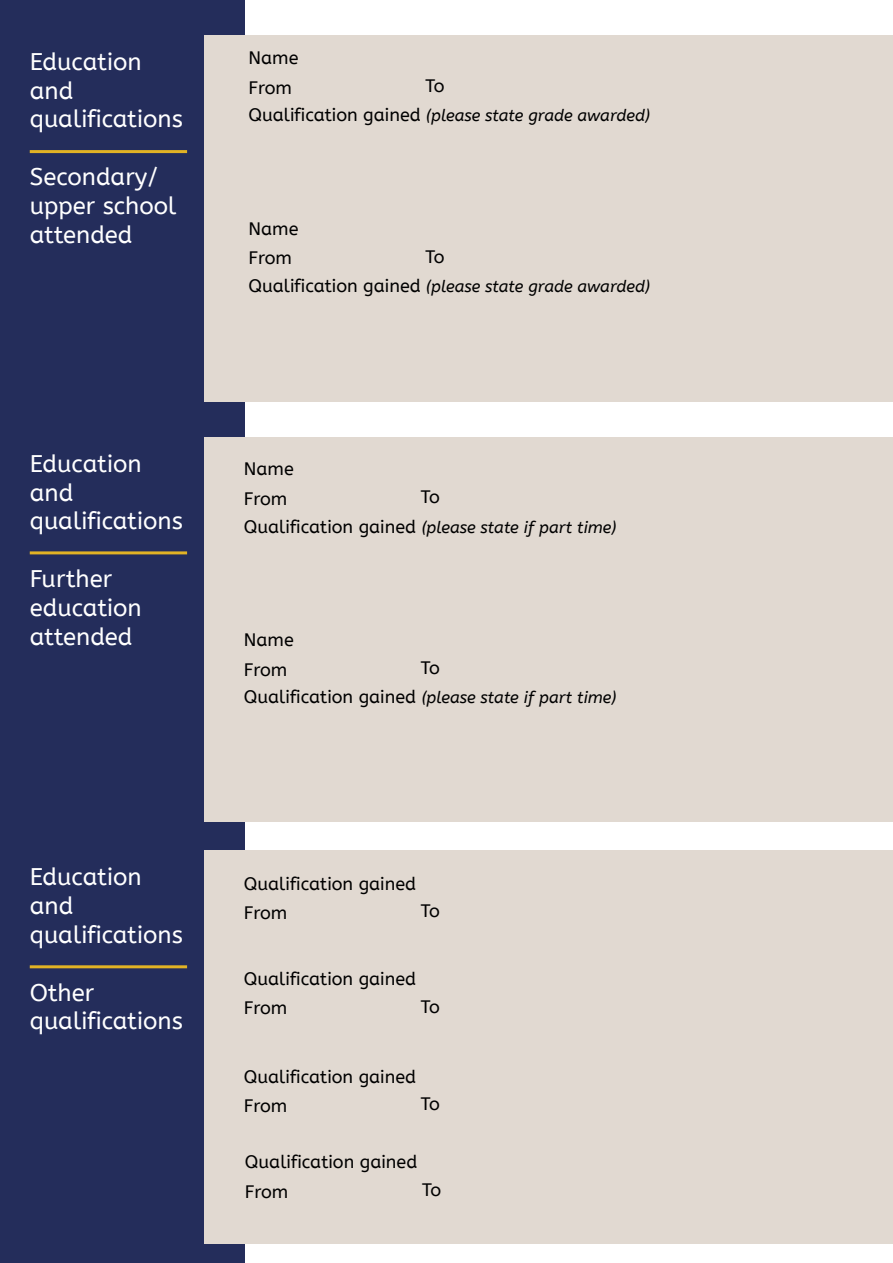
<style>
.page{position:relative;width:893px;height:1263px;background:#fff}
.page>*{position:absolute;margin:0;border:0;box-sizing:border-box;transform-origin:0 0}
.t1{font:24px/28.8px "A Bee Zee";color:#fff}
.body_text{font:18px "A Bee Zee";color:#000}
.body_text-2{font:italic 16.5px "A Bee Zee";color:#000}
.s1{font-style:normal;font-size:18px}
</style>
<div class="page">
<div style="left:0;top:0;width:245px;height:1263px;background:#242d5b"></div>
<div style="left:204px;top:35px;width:689px;height:367px;background:#e1d9d1"></div>
<hr style="left:30px;top:150px;width:157px;height:3px;background:#e2b325">
<hr style="left:30px;top:551px;width:157px;height:3px;background:#e2b325">
<hr style="left:30px;top:965px;width:157px;height:3px;background:#e2b325">
<div style="left:204px;top:437px;width:689px;height:384px;background:#e1d9d1"></div>
<div style="left:204px;top:850px;width:689px;height:393px;background:#e1d9d1"></div>
<h2 class="t1" style="left:30px;top:47px;width:113px">Education</h2>
<h2 class="t1" style="left:30px;top:76px;width:45px">and</h2>
<h2 class="t1" style="left:30px;top:105px;width:155px">qualifications</h2>
<h2 class="t1" style="left:30px;top:163px;width:130px">Secondary/</h2>
<h2 class="t1" style="left:30px;top:191px;width:148px">upper school</h2>
<h2 class="t1" style="left:30px;top:220px;width:104px">attended</h2>
<p class="body_text" style="left:248px;top:48px;width:52px">Name</p>
<p class="body_text" style="left:248px;top:77px;width:45px">From</p>
<p class="body_text" style="left:426px;top:75px;width:21px">To</p>
<p class="body_text-2" style="left:248px;top:106px;width:403px"><span class="s1">Qualification gained</span> (please state grade awarded)</p>
<p class="body_text" style="left:248px;top:218px;width:52px">Name</p>
<p class="body_text" style="left:248px;top:248px;width:45px">From</p>
<p class="body_text" style="left:426px;top:246px;width:21px">To</p>
<p class="body_text-2" style="left:248px;top:277px;width:403px"><span class="s1">Qualification gained</span> (please state grade awarded)</p>
<h2 class="t1" style="left:30px;top:449px;width:113px">Education</h2>
<h2 class="t1" style="left:30px;top:478px;width:45px">and</h2>
<h2 class="t1" style="left:30px;top:507px;width:155px">qualifications</h2>
<h2 class="t1" style="left:30px;top:565px;width:84px">Further</h2>
<h2 class="t1" style="left:30px;top:593px;width:114px">education</h2>
<h2 class="t1" style="left:30px;top:622px;width:104px">attended</h2>
<p class="body_text" style="left:244px;top:459px;width:52px">Name</p>
<p class="body_text" style="left:244px;top:488px;width:45px">From</p>
<p class="body_text" style="left:421px;top:486px;width:21px">To</p>
<p class="body_text-2" style="left:244px;top:517px;width:374px"><span class="s1">Qualification gained</span> (please state if part time)</p>
<p class="body_text" style="left:244px;top:630px;width:52px">Name</p>
<p class="body_text" style="left:244px;top:659px;width:45px">From</p>
<p class="body_text" style="left:421px;top:657px;width:21px">To</p>
<p class="body_text-2" style="left:244px;top:688px;width:374px"><span class="s1">Qualification gained</span> (please state if part time)</p>
<h2 class="t1" style="left:30px;top:863px;width:113px">Education</h2>
<h2 class="t1" style="left:30px;top:892px;width:45px">and</h2>
<h2 class="t1" style="left:30px;top:921px;width:155px">qualifications</h2>
<h2 class="t1" style="left:30px;top:978px;width:155px">Other qualifications</h2>
<p class="body_text" style="left:244px;top:873px;width:174px">Qualification gained</p>
<p class="body_text" style="left:244px;top:903px;width:45px">From</p>
<p class="body_text" style="left:421px;top:901px;width:21px">To</p>
<p class="body_text" style="left:244px;top:968px;width:174px">Qualification gained</p>
<p class="body_text" style="left:244px;top:998px;width:45px">From</p>
<p class="body_text" style="left:421px;top:996px;width:21px">To</p>
<p class="body_text" style="left:244px;top:1066px;width:174px">Qualification gained</p>
<p class="body_text" style="left:244px;top:1095px;width:45px">From</p>
<p class="body_text" style="left:421px;top:1094px;width:21px">To</p>
<p class="body_text" style="left:245px;top:1152px;width:174px">Qualification gained</p>
<p class="body_text" style="left:245px;top:1181px;width:45px">From</p>
<p class="body_text" style="left:422px;top:1179px;width:21px">To</p>
</div>
